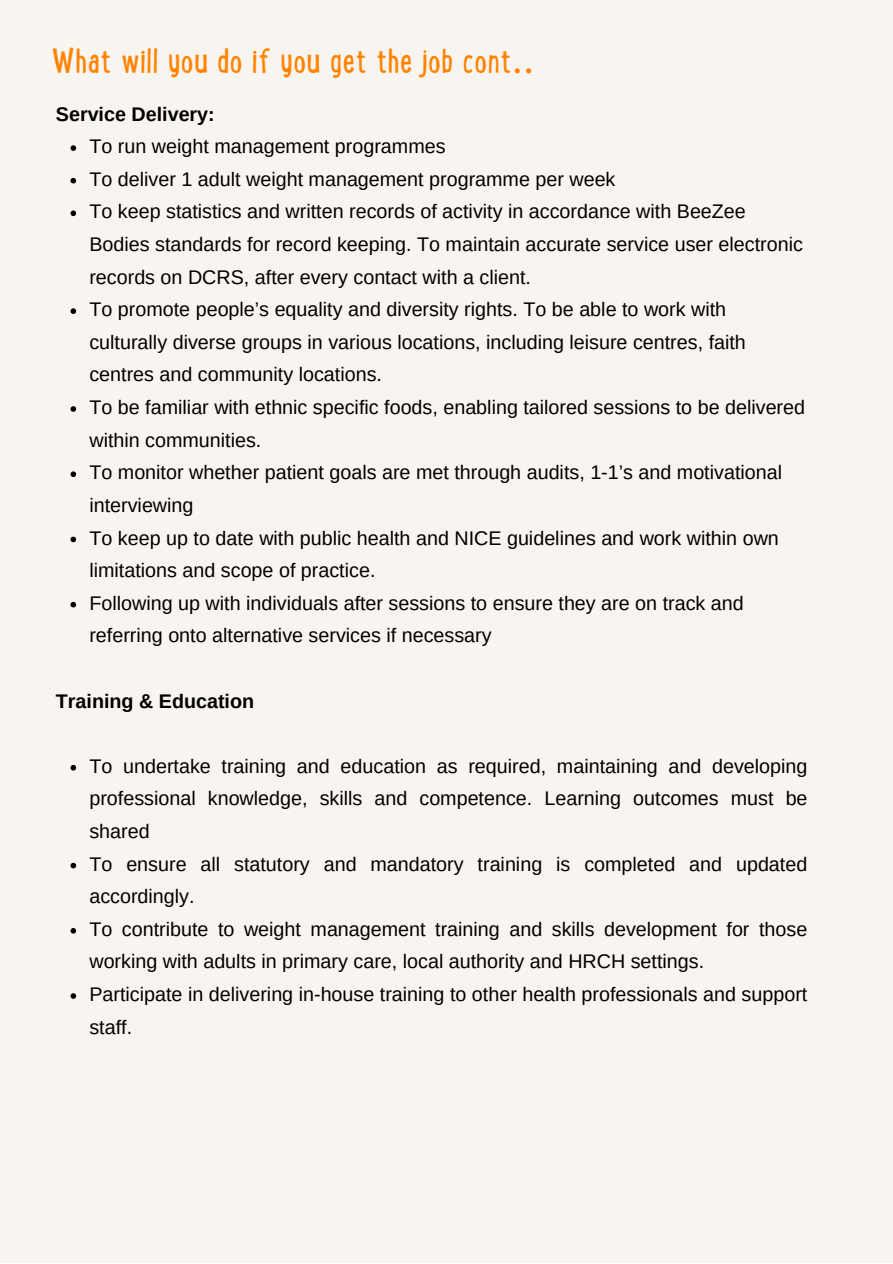
<style>
.page{position:relative;width:893px;height:1264px;background:#fff}
.page>*{position:absolute;margin:0;border:0;box-sizing:border-box;transform-origin:0 0}
.t1{font:37.5px "Lunch Box";color:#ff8300}
.t2{font:19.65px/32.5px "Arimo";color:#000}
.t3{font:700 19.65px "Arimo";color:#000}
</style>
<div class="page">
<div style="left:0;top:0;width:892px;height:1262px;background:#f8f4ef"></div>
<svg style="left:70px;top:145px;width:6px;height:6px"></svg>
<svg style="left:70px;top:178px;width:6px;height:5px"></svg>
<svg style="left:70px;top:210px;width:6px;height:6px"></svg>
<svg style="left:70px;top:308px;width:6px;height:6px"></svg>
<svg style="left:70px;top:406px;width:6px;height:6px"></svg>
<svg style="left:70px;top:471px;width:6px;height:6px"></svg>
<svg style="left:70px;top:536px;width:6px;height:6px"></svg>
<svg style="left:70px;top:602px;width:6px;height:5px"></svg>
<svg style="left:70px;top:765px;width:6px;height:5px"></svg>
<svg style="left:70px;top:862px;width:6px;height:6px"></svg>
<svg style="left:70px;top:928px;width:6px;height:5px"></svg>
<svg style="left:70px;top:993px;width:6px;height:5px"></svg>
<h1 class="t1" style="left:52px;top:46px;width:484px">What will you do if you get the job cont..</h1>
<p class="t3" style="left:56px;top:103px;width:160px">Service Delivery:</p>
<p class="t2" style="left:89px;top:130px;width:717px">To run weight management programmes<br>To deliver 1 adult weight management programme per week<br>To keep statistics and written records of activity in accordance with BeeZee Bodies standards for record keeping. To maintain accurate service user electronic records on DCRS, after every contact with a client.<br>To promote people’s equality and diversity rights. To be able to work with culturally diverse groups in various locations, including leisure centres, faith centres and community locations.<br>To be familiar with ethnic specific foods, enabling tailored sessions to be delivered within communities.<br>To monitor whether patient goals are met through audits, 1-1’s and motivational interviewing<br>To keep up to date with public health and NICE guidelines and work within own limitations and scope of practice.<br>Following up with individuals after sessions to ensure they are on track and referring onto alternative services if necessary</p>
<p class="t3" style="left:56px;top:689px;width:200px">Training &amp; Education</p>
<p class="t2" style="left:89px;top:749px;width:719px">To undertake training and education as required, maintaining and developing professional knowledge, skills and competence. Learning outcomes must be shared<br>To ensure all statutory and mandatory training is completed and updated accordingly.<br>To contribute to weight management training and skills development for those working with adults in primary care, local authority and HRCH settings.<br>Participate in delivering in-house training to other health professionals and support staff.</p>
</div>
